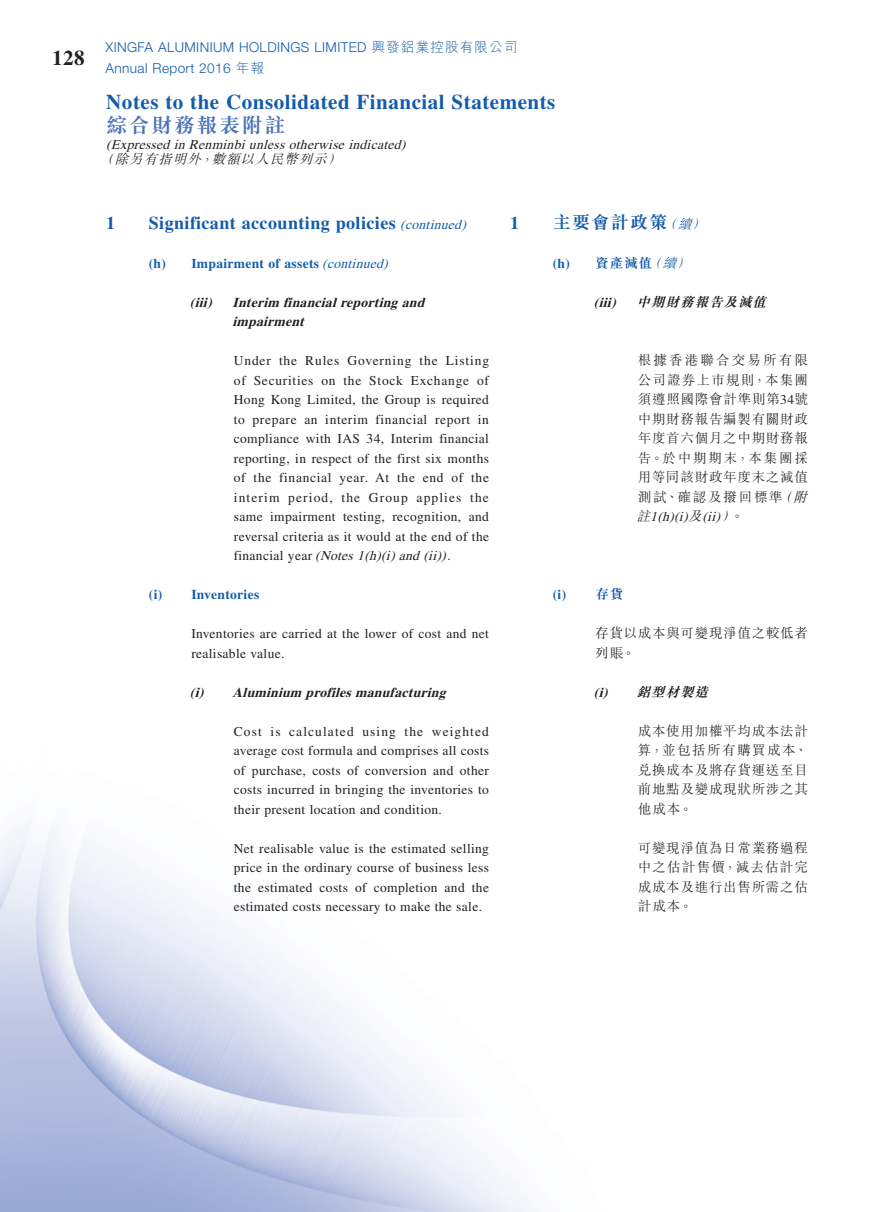
<style>
.page{position:relative;width:893px;height:1212px;background:#fff}
.page>*{position:absolute;margin:0;border:0;box-sizing:border-box;transform-origin:0 0}
.t1{font:700 21px "Times LT Std";letter-spacing:.025em;color:#135cab}
.t2{font:700 21px "M Sung HK";letter-spacing:.075em;color:#4c73b9}
.t3{font:700 21px "Times LT Std";color:#231f20}
.Heading_1{font:700 18px "Times LT Std";letter-spacing:.025em;color:#135cab}
.C_Heading_1{font:700 18px "M Sung HK";letter-spacing:.075em;color:#135cab}
.C_Heading_1-2{font:700 18px "Times LT Std";color:#135cab}
.t4{font:300 13.65px/21px "Helvetica Neue LT Std";letter-spacing:.03em;color:#135cab}
.Body_Text{font:13.5px/19.5px "Times LT Std";letter-spacing:.025em;color:#231f20;text-align:justify}
.C_Body_Text{font:300 13.5px/19.5px "M Sung HK";letter-spacing:.055em;color:#231f20}
.Heading_3{font:italic 700 13.5px/19.5px "Times LT Std";color:#231f20}
.Heading_2{font:700 13.5px "Times LT Std";letter-spacing:.025em;color:#135cab}
.t5{font:italic 13.5px "Times LT Std";color:#231f20}
.C_Heading_3{font:italic 700 13.5px "M Sung HK";color:#231f20}
.t6{font:italic 300 13.5px "M Sung HK";color:#231f20}
.C_Heading_2{font:700 13.5px "M Sung HK";color:#135cab}
.C_Heading_2-2{font:700 13.5px "Times LT Std";color:#135cab}
.s1{font-family:"M Hei HK"}
.s2{font-weight:400;font-style:italic;font-size:13.5px}
.s3{font-weight:400;font-style:italic}
.s4{font-style:italic}
.s5{font-weight:300;font-style:italic;font-size:13.5px}
.s6{font-family:"Times LT Std"}
.s7{font-weight:300;font-style:italic}
.s8{font-family:"Times LT Std";font-weight:400}
.s9{font-family:"Times LT Std";font-weight:400;font-style:italic}
.s10{font-family:"M Sung HK"}
</style>
<div class="page">
<img style="left:0;top:823px;width:530px;height:389px">
<h1 class="t3" style="left:52px;top:46px;width:34px">128</h1>
<p class="t4" style="left:105px;top:36px;width:414px">XINGFA ALUMINIUM HOLDINGS LIMITED <span class="s1">興發鋁業控股有限公司<br></span>Annual Report 2016 <span class="s1">年報</span></p>
<h1 class="t1" style="left:106px;top:89px;width:451px">Notes to the Consolidated Financial Statements</h1>
<h1 class="t2" style="left:106px;top:115px;width:181px">綜合財務報表附註</h1>
<p class="t5" style="left:106px;top:137px;width:305px">(Expressed in Renminbi unless otherwise indicated)</p>
<p class="t6" style="left:100px;top:149px;width:248px">（除另有指明外，數額以人民幣列示）</p>
<p class="Heading_1" style="left:106px;top:212px;width:10px">1</p>
<p class="Heading_1" style="left:149px;top:212px;width:323px">Significant accounting policies <span class="s2">(continued)</span></p>
<p class="Heading_2" style="left:149px;top:255px;width:244px">(h) Impairment of assets <span class="s3">(continued)</span></p>
<p class="Heading_3" style="left:232px;top:292px;width:197px;text-indent:-43px">(iii) Interim financial reporting and impairment</p>
<p class="Body_Text" style="left:234px;top:351px;width:257px">Under the Rules Governing the Listing of Securities on the Stock Exchange of Hong Kong Limited, the Group is required to prepare an interim financial report in compliance with IAS 34, Interim financial reporting, in respect of the first six months of the financial year. At the end of the interim period, the Group applies the same impairment testing, recognition, and reversal criteria as it would at the end of the fi n a n c i a l y e a r <span class="s4">(Notes 1(h)(i) and (ii))</span>.</p>
<p class="Heading_2" style="left:149px;top:587px;width:112px">(i) Inventories</p>
<p class="Body_Text" style="left:191px;top:624px;width:299px">Inventories are carried at the lower of cost and net realisable value.</p>
<p class="Heading_3" style="left:190px;top:682px;width:261px">(i) Aluminium profiles manufacturing</p>
<p class="Body_Text" style="left:234px;top:721px;width:257px">Cost is calculated using the weighted average cost formula and comprises all costs of purchase, costs of conversion and other costs incurred in bringing the inventories to their present location and condition.</p>
<p class="Body_Text" style="left:234px;top:838px;width:257px">Net realisable value is the estimated selling price in the ordinary course of business less the estimated costs of completion and the estimated costs necessary to make the sale.</p>
<p class="C_Heading_1-2" style="left:510px;top:212px;width:10px">1</p>
<p class="C_Heading_1" style="left:553px;top:213px;width:159px">主要會計政策<span class="s5">（續）</span></p>
<p class="C_Heading_2" style="left:553px;top:256px;width:144px"><span class="s6">(h)</span> 資產減值<span class="s7">（續）</span></p>
<p class="C_Heading_3" style="left:594px;top:295px;width:177px"><span class="s6">(iii)</span> 中期財務報告及減值</p>
<p class="C_Body_Text" style="left:636px;top:350px;width:176px">根據香港聯合交易所有限公司證券上市規則，本集團須遵照國際會計準則第<span class="s8">34</span>號中期財務報告編製有關財政年度首六個月之中期財務報告。於中期期末，本集團採用等同該財政年度末之減值測試、確認及撥回標準<span class="s4">（附註</span><span class="s9">1(h)(i)</span><span class="s4">及</span><span class="s9">(ii)</span><span class="s4">）</span>。</p>
<p class="C_Heading_2-2" style="left:553px;top:587px;width:72px">(i) <span class="s10">存貨</span></p>
<p class="C_Body_Text" style="left:595px;top:623px;width:214px">存貨以成本與可變現淨值之較低者列賬。</p>
<p class="C_Heading_3" style="left:594px;top:685px;width:119px"><span class="s6">(i)</span> 鋁型材製造</p>
<p class="C_Body_Text" style="left:638px;top:720px;width:172px;text-align:justify">成本使用加權平均成本法計算，並包括所有購買成本、兌換成本及將存貨運送至目前地點及變成現狀所涉之其他成本。</p>
<p class="C_Body_Text" style="left:638px;top:837px;width:172px;text-align:justify">可變現淨值為日常業務過程中之估計售價，減去估計完成成本及進行出售所需之估計成本。</p>
</div>
